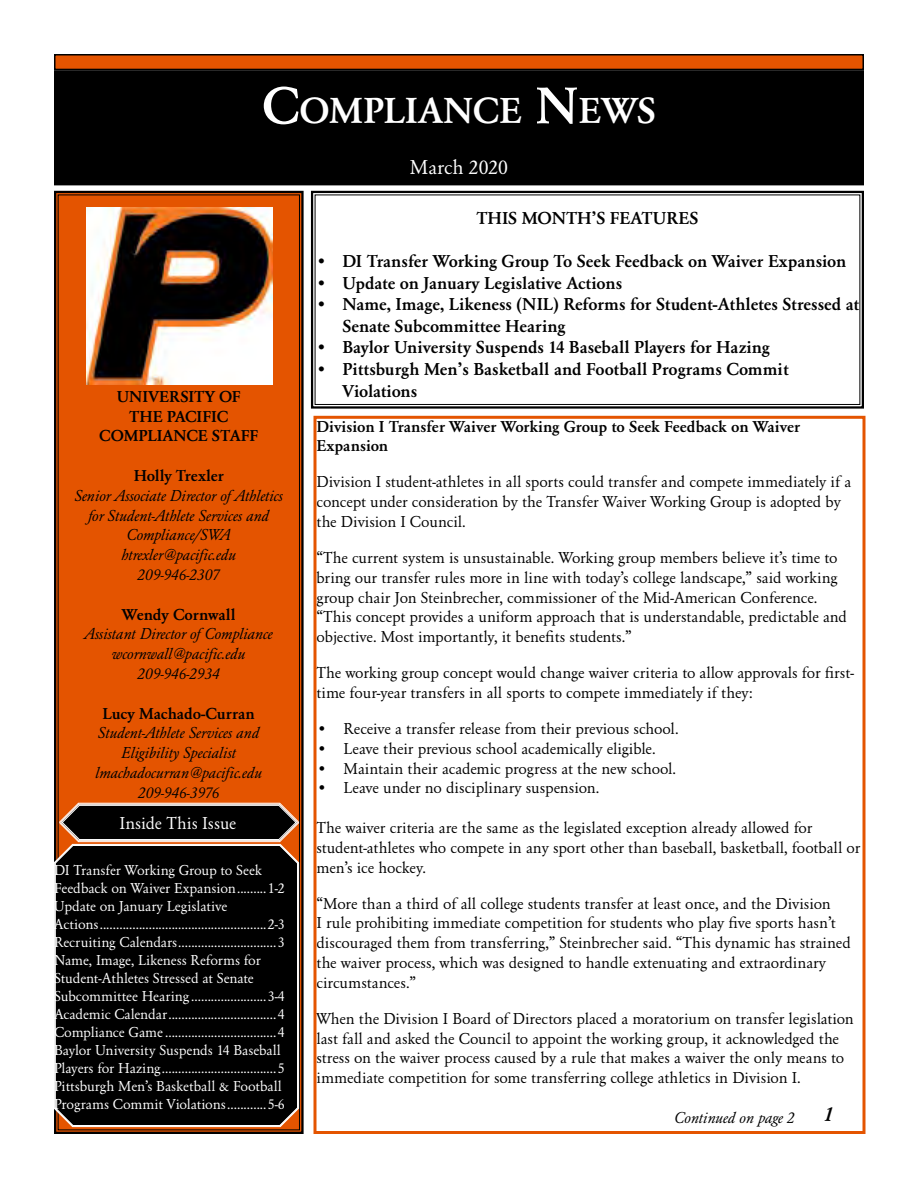
<style>
.page{position:relative;width:918px;height:1188px;background:#fff}
.page>*{position:absolute;margin:0;border:0;box-sizing:border-box;transform-origin:0 0}
.t1{font:700 37.8px "Garamond Classic FS";color:#fff}
.t2{font:21px "Garamond Classic FS";color:#fff}
.t3{font:italic 700 21px "Garamond Classic FS";color:#000}
.t4{font:700 18px/21.6px "Garamond Classic FS";color:#000}
.t5{font:18px "Garamond Classic FS";color:#fff}
.t6{font:16.5px/19.8px "Garamond Classic FS";letter-spacing:-.005em;color:#000}
.t7{font:italic 16.5px/19.8px "Garamond Classic FS";color:#000;text-align:center}
.t8{font:700 16.5px/19.8px "Garamond Classic FS";color:#000;text-align:center}
.t9{font:15px/18px "Garamond Classic FS";letter-spacing:-.005em;color:#fff}
.s1{font-size:54px}
</style>
<div class="page">
<div style="left:55px;top:55px;width:808px;height:14px;background:#e45400"></div>
<div style="left:54px;top:54px;width:810px;height:16px;border:2px solid #000"></div>
<div style="left:55px;top:71px;width:808px;height:114px;background:#000"></div>
<div style="left:54px;top:70px;width:810px;height:115px;border:2px solid #000"></div>
<svg style="left:54px;top:190px;width:250px;height:944px"></svg>
<svg style="left:310px;top:190px;width:554px;height:219px"></svg>
<div style="left:315px;top:195px;width:545px;height:210px;border:1px solid #000"></div>
<svg style="left:59px;top:802px;width:241px;height:41px"></svg>
<div style="left:55px;top:845px;width:243px;height:281px;background:#000"></div>
<img style="left:86px;top:207px;width:187px;height:177px">
<div style="left:314px;top:416px;width:552px;height:718px;border:3px solid #e45400"></div>
<h1 class="t1" style="left:262px;top:90px;width:396px"><span class="s1">C</span>OMPLIANCE <span class="s1">N</span>EWS</h1>
<p class="t2" style="left:410px;top:156px;width:100px">March 2020</p>
<p class="t8" style="left:99px;top:387px;width:161px">UNIVERSITY OF<br>THE PACIFIC<br>COMPLIANCE STAFF</p>
<p class="t8" style="left:134px;top:466px;width:92px">Holly Trexler</p>
<p class="t7" style="left:75px;top:486px;width:210px">Senior Associate Director of Athletics for Student-Athlete Services and<br>Compliance/SWA htrexler@pacific.edu<br>209-946-2307</p>
<p class="t8" style="left:122px;top:605px;width:115px">Wendy Cornwall</p>
<p class="t7" style="left:85px;top:624px;width:190px">Assistant Director of Compliance wcornwall@pacific.edu<br>209-946-2934</p>
<p class="t8" style="left:103px;top:704px;width:154px">Lucy Machado-Curran</p>
<p class="t7" style="left:95px;top:723px;width:168px">Student-Athlete Services and<br>Eligibility Specialist lmachadocurran@pacific.edu<br>209-946-3976</p>
<p class="t5" style="left:119px;top:814px;width:118px">Inside This Issue</p>
<p class="t9" style="left:54px;top:861px;width:233px">DI Transfer Working Group to Seek Feedback on Waiver Expansion.........1-2<br>Update on January Legislative Actions...................................................2-3<br>Recruiting Calendars..............................3<br>Name, Image, Likeness Reforms for Student-Athletes Stressed at Senate Subcommittee Hearing .......................3-4<br>Academic Calendar.................................4<br>Compliance Game..................................4<br>Baylor University Suspends 14 Baseball Players for Hazing...................................5<br>Pittsburgh Men’s Basketball &amp; Football Programs Commit Violations............5-6</p>
<p class="t4" style="left:476px;top:208px;width:224px">THIS MONTH’S FEATURES</p>
<p class="t4" style="left:315px;top:251px;width:533px">• DI Transfer Working Group To Seek Feedback on Waiver Expansion</p>
<p class="t4" style="left:315px;top:272px;width:308px">• Update on January Legislative Actions</p>
<p class="t4" style="left:342px;top:294px;width:518px;text-indent:-27px">• Name, Image, Likeness (NIL) Reforms for Student-Athletes Stressed at<br>Senate Subcommittee Hearing</p>
<p class="t4" style="left:315px;top:337px;width:456px">• Baylor University Suspends 14 Baseball Players for Hazing</p>
<p class="t4" style="left:342px;top:359px;width:448px;text-indent:-27px">• Pittsburgh Men’s Basketball and Football Programs Commit<br>Violations</p>
<p class="t8" style="left:316px;top:417px;width:485px;text-align:left">Division I Transfer Waiver Working Group to Seek Feedback on Waiver<br>Expansion</p>
<p class="t6" style="left:316px;top:472px;width:536px">Division I student-athletes in all sports could transfer and compete immediately if a concept under consideration by the Transfer Waiver Working Group is adopted by the Division I Council.</p>
<p class="t6" style="left:316px;top:548px;width:532px">“The current system is unsustainable. Working group members believe it’s time to bring our transfer rules more in line with today’s college landscape,” said working group chair Jon Steinbrecher, commissioner of the Mid-American Conference. “This concept provides a uniform approach that is understandable, predictable and objective. Most importantly, it benefits students.”</p>
<p class="t6" style="left:316px;top:663px;width:539px">The working group concept would change waiver criteria to allow approvals for first&shy;time four-year transfers in all sports to compete immediately if they:</p>
<p class="t6" style="left:316px;top:719px;width:364px">• Receive a transfer release from their previous school.</p>
<p class="t6" style="left:316px;top:739px;width:341px">• Leave their previous school academically eligible.</p>
<p class="t6" style="left:316px;top:758px;width:361px">• Maintain their academic progress at the new school.</p>
<p class="t6" style="left:316px;top:778px;width:285px">• Leave under no disciplinary suspension.</p>
<p class="t6" style="left:316px;top:818px;width:545px">The waiver criteria are the same as the legislated exception already allowed for student-athletes who compete in any sport other than baseball, basketball, football or men’s ice hockey.</p>
<p class="t6" style="left:316px;top:893px;width:536px">“More than a third of all college students transfer at least once, and the Division<br>I rule prohibiting immediate competition for students who play five sports hasn’t discouraged them from transferring,” Steinbrecher said. “This dynamic has strained the waiver process, which was designed to handle extenuating and extraordinary circumstances.”</p>
<p class="t6" style="left:316px;top:1009px;width:539px">When the Division I Board of Directors placed a moratorium on transfer legislation last fall and asked the Council to appoint the working group, it acknowledged the stress on the waiver process caused by a rule that makes a waiver the only means to immediate competition for some transferring college athletics in Division I.</p>
<p class="t7" style="left:675px;top:1108px;width:122px">Continued on page 2</p>
<p class="t3" style="left:824px;top:1102px;width:12px">1</p>
</div>
